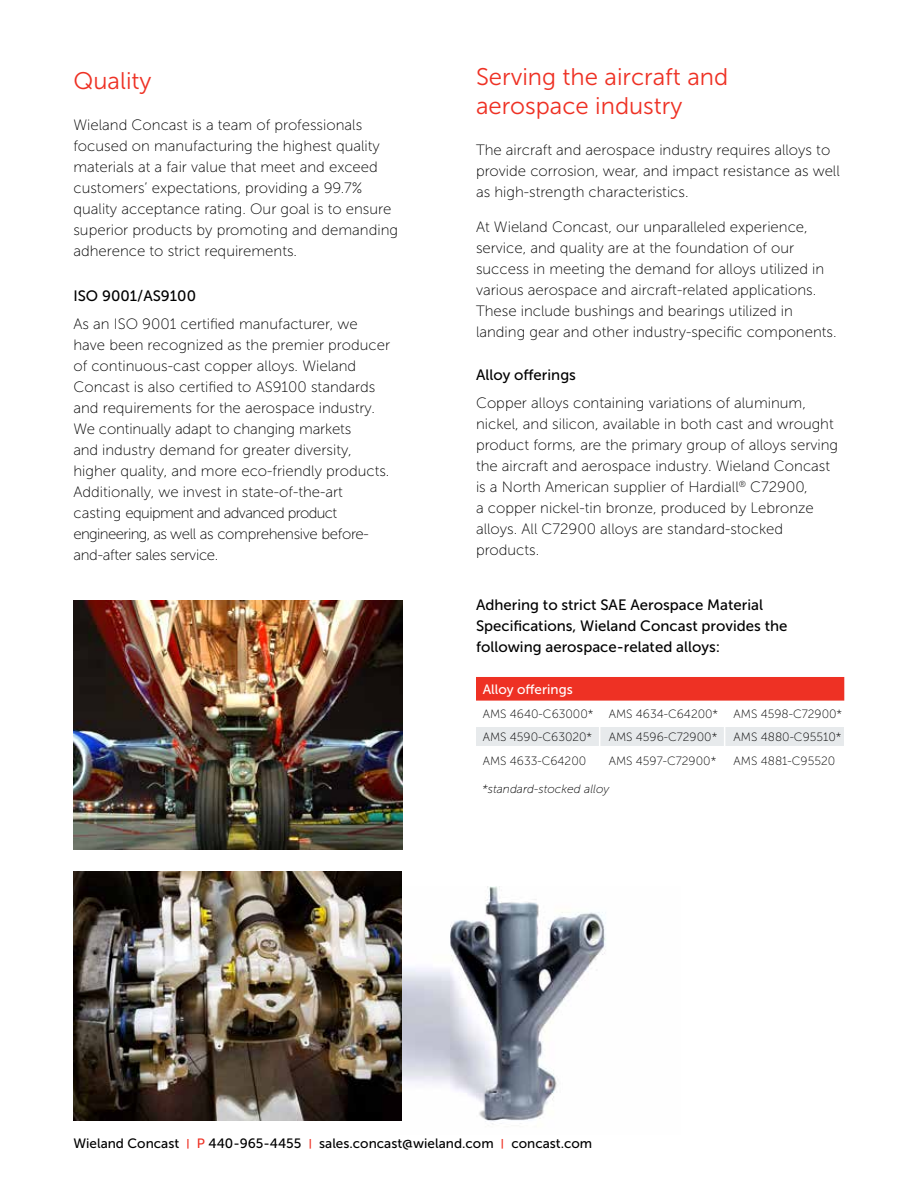
<style>
.page{position:relative;width:918px;height:1188px;background:#fff}
.page>*{position:absolute;margin:0;border:0;box-sizing:border-box;transform-origin:0 0}
.t1{font:24px/28.5px "Museo Sans 300";color:#ee3124}
.t2{font:15px/21px "Museo Sans 100";color:#000}
.t3{font:15px/21px "Museo Sans 500";color:#000}
.t4{font:13.5px "Museo Sans 500";color:#000}
.t5{font:13.5px "Museo Sans 500";color:#fff}
.t6{font:12px/23.5px "Museo Sans 100";color:#000;text-align:justify}
.t7{font:italic 12px "Museo Sans 100";color:#000}
.s1{font-size:10.2px;color:#ee3124}
.s2{color:#ee3124}
</style>
<div class="page">
<img style="left:401px;top:886px;width:205px;height:238px">
<img style="left:73px;top:871px;width:329px;height:249px">
<img style="left:73px;top:601px;width:330px;height:249px">
<div style="left:477px;top:728px;width:367px;height:18px;background:#e7eaec"></div>
<div style="left:476px;top:677px;width:368px;height:24px;background:#ee3124"></div>
<hr style="left:599px;top:706px;width:1px;height:53px;background:#fff">
<hr style="left:724px;top:706px;width:1px;height:53px;background:#fff">
<h1 class="t1" style="left:73px;top:66px;width:80px">Quality</h1>
<p class="t2" style="left:73px;top:115px;width:326px">Wieland Concast is a team of professionals focused on manufacturing the highest quality materials at a fair value that meet and exceed customers’ expectations, providing a 99.7% quality acceptance rating. Our goal is to ensure superior products by promoting and demanding adherence to strict requirements.</p>
<p class="t3" style="left:73px;top:285px;width:124px">ISO 9001/AS9100</p>
<p class="t2" style="left:73px;top:313px;width:318px">As an ISO 9001 certified manufacturer, we have been recognized as the premier producer of continuous-cast copper alloys. Wieland Concast is also certified to AS9100 standards and requirements for the aerospace industry.<br>We continually adapt to changing markets<br>and industry demand for greater diversity, higher quality, and more eco-friendly products.<br>Additionally, we invest in state-of-the-art casting equipment and advanced product engineering, as well as comprehensive before&shy;and-after sales service.</p>
<h1 class="t1" style="left:476px;top:63px;width:254px">Serving the aircraft and aerospace industry</h1>
<p class="t2" style="left:476px;top:140px;width:365px">The aircraft and aerospace industry requires alloys to provide corrosion, wear, and impact resistance as well as high-strength characteristics.</p>
<p class="t2" style="left:476px;top:216px;width:362px">At Wieland Concast, our unparalleled experience, service, and quality are at the foundation of our success in meeting the demand for alloys utilized in various aerospace and aircraft-related applications.<br>These include bushings and bearings utilized in landing gear and other industry-specific components.</p>
<p class="t3" style="left:476px;top:365px;width:101px">Alloy offerings</p>
<p class="t2" style="left:476px;top:393px;width:364px">Copper alloys containing variations of aluminum, nickel, and silicon, available in both cast and wrought product forms, are the primary group of alloys serving the aircraft and aerospace industry. Wieland Concast is a North American supplier of Hardiall<sup>®</sup> C72900,<br>a copper nickel-tin bronze, produced by Lebronze alloys. All C72900 alloys are standard-stocked products.</p>
<p class="t3" style="left:476px;top:594px;width:313px">Adhering to strict SAE Aerospace Material<br>Specifications, Wieland Concast provides the following aerospace-related alloys:</p>
<p class="t5" style="left:483px;top:682px;width:91px">Alloy offerings</p>
<p class="t6" style="left:483px;top:702px;width:112px">AMS 4640-C63000* AMS 4590-C63020* AMS 4633-C64200</p>
<p class="t6" style="left:609px;top:702px;width:111px">AMS 4634-C64200* AMS 4596-C72900* AMS 4597-C72900*</p>
<p class="t6" style="left:734px;top:702px;width:110px">AMS 4598-C72900* AMS 4880-C95510* AMS 4881-C95520</p>
<p class="t7" style="left:482px;top:782px;width:129px">*standard-stocked alloy</p>
<p class="t4" style="left:73px;top:1136px;width:520px">Wieland Concast <span class="s1">|</span> <span class="s2">P</span> 440-965-4455 <span class="s1">|</span> sales.concast@wieland.com <span class="s1">|</span> concast.com</p>
</div>
